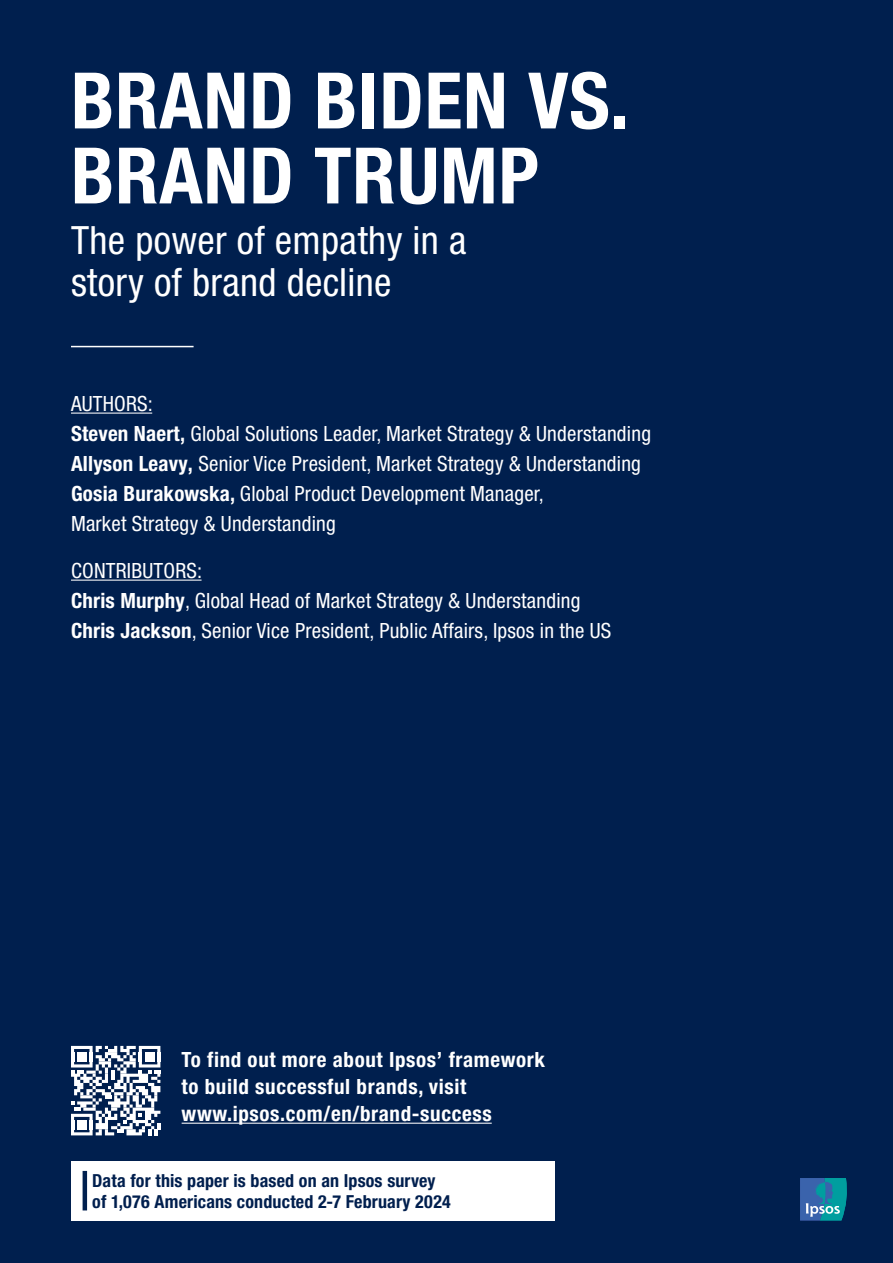
<style>
.page{position:relative;width:893px;height:1263px;background:#001f4e}
.page>*{position:absolute;margin:0;border:0;box-sizing:border-box;transform-origin:0 0}
.t1{font:700 condensed 78px/75px "Helvetica Neue LT Pro";letter-spacing:.01em;color:#fff}
.t2{font:condensed 39px/42px "Helvetica Neue LT Pro";letter-spacing:.01em;color:#fff}
.t3{font:condensed 21px/30px "Helvetica Neue LT Pro";letter-spacing:.01em;color:#fff}
.t4{font:700 condensed 21px/27px "Helvetica Neue LT Pro";letter-spacing:.03em;color:#fff}
.H2_FULL_SPAN{font:700 condensed 18px/21px "Helvetica Neue LT Pro";letter-spacing:.01em;color:#001f4e}
.s1{font-weight:700}
</style>
<div class="page">
<div style="left:71px;top:1161px;width:484px;height:59px;background:#fff"></div>
<svg style="left:71px;top:1046px;width:89px;height:89px"></svg>
<hr style="left:182px;top:1123px;width:310px;height:1px;background:#fff">
<hr style="left:71px;top:413px;width:81px;height:1px;background:#fff">
<hr style="left:71px;top:580px;width:131px;height:1px;background:#fff">
<hr style="left:71px;top:346px;width:123px;height:1px;background:#fff">
<hr style="left:83px;top:1171px;width:4px;height:39px;background:#001f4e">
<svg style="left:800px;top:1178px;width:47px;height:42px;background:#2e86a9"></svg>
<p class="t1" style="left:71px;top:64px;width:560px">BRAND BIDEN VS.<br>BRAND TRUMP</p>
<p class="t2" style="left:71px;top:219px;width:397px">The power of empathy in a story of brand decline</p>
<p class="t3" style="left:71px;top:388px;width:83px">AUTHORS:</p>
<p class="t3" style="left:71px;top:418px;width:581px"><span class="s1">Steven Naert,</span> Global Solutions Leader, Market Strategy &amp; Understanding</p>
<p class="t3" style="left:71px;top:448px;width:571px"><span class="s1">Allyson Leavy,</span> Senior Vice President, Market Strategy &amp; Understanding</p>
<p class="t3" style="left:71px;top:478px;width:474px"><span class="s1">Gosia Burakowska,</span> Global Product Development Manager,<br>Market Strategy &amp; Understanding</p>
<p class="t3" style="left:71px;top:555px;width:133px">CONTRIBUTORS:</p>
<p class="t3" style="left:71px;top:585px;width:511px"><span class="s1">Chris Murphy</span>, Global Head of Market Strategy &amp; Understanding</p>
<p class="t3" style="left:71px;top:615px;width:542px"><span class="s1">Chris Jackson</span>, Senior Vice President, Public Affairs, Ipsos in the US</p>
<p class="t4" style="left:182px;top:1046px;width:365px">To find out more about Ipsos’ framework to build successful brands, visit www.ipsos.com/en/brand-success</p>
<p class="H2_FULL_SPAN" style="left:92px;top:1170px;width:360px">Data for this paper is based on an Ipsos survey of 1,076 Americans conducted 2-7 February 2024</p>
</div>
